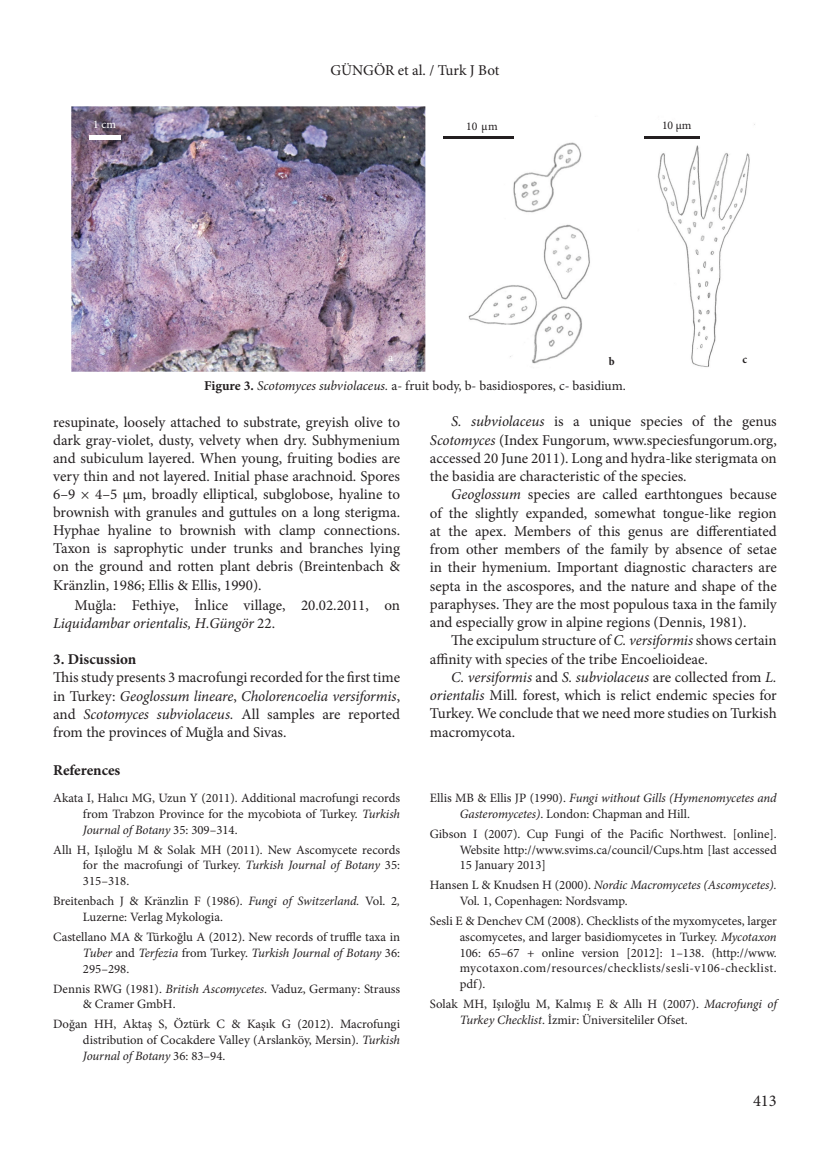
<style>
.page{position:relative;width:830px;height:1170px;background:#fff}
.page>*{position:absolute;margin:0;border:0;box-sizing:border-box;transform-origin:0 0}
.t1{font:16.5px "Minion Pro";color:#231f20}
.t2{font:15px/18.3px "Minion Pro";color:#231f20;text-align:justify}
.t3{font:700 15px "Minion Pro";color:#231f20}
.t4{font:13.5px "Minion Pro";color:#231f20}
.t5{font:12.75px/15.8px "Minion Pro";color:#231f20;text-align:justify}
.t6{font:italic 12.75px/15.8px "Minion Pro";letter-spacing:-.01em;color:#231f20}
.t7{font:11.7px "Minion Pro";color:#231f20}
.t8{font:11.7px "Minion Pro";color:#fff}
.t9{font:700 condensed 11.7px "Minion Pro";color:#231f20}
.s1{font-weight:700}
.s2{font-style:italic}
.s3{font-style:normal}
</style>
<div class="page">
<img style="left:468px;top:136px;width:122px;height:228px">
<img style="left:657px;top:124px;width:98px;height:243px">
<img style="left:71px;top:106px;width:354px;height:266px">
<hr style="left:89px;top:135px;width:31px;height:4px;background:#fff">
<hr style="left:442px;top:136px;width:71px;height:3px;background:#231f20">
<hr style="left:644px;top:136px;width:56px;height:3px;background:#231f20">
<img style="left:384px;top:341px;width:19px;height:25px">
<img style="left:738px;top:342px;width:17px;height:25px">
<p class="t2" style="left:330px;top:61px;width:170px">GÜNGÖR et al. / Turk J Bot</p>
<p class="t8" style="left:93px;top:117px;width:24px">1 cm</p>
<p class="t7" style="left:661px;top:118px;width:31px">10 µm</p>
<p class="t7" style="left:466px;top:118px;width:33px">10 µm</p>
<p class="t8" style="left:388px;top:349px;width:7px">a</p>
<p class="t9" style="left:608px;top:353px;width:7px">b</p>
<p class="t9" style="left:742px;top:351px;width:6px">c</p>
<p class="t4" style="left:204px;top:376px;width:423px"><span class="s1">Figure 3.</span> <span class="s2">Scotomyces subviolaceus.</span> a- fruit body, b- basidiospores, c- basidium.</p>
<p class="t2" style="left:53px;top:412px;width:348px">resupinate, loosely attached to substrate, greyish olive to dark gray-violet, dusty, velvety when dry. Subhymenium and subiculum layered. When young, fruiting bodies are very thin and not layered. Initial phase arachnoid. Spores 6–9 × 4–5 µm, broadly elliptical, subglobose, hyaline to brownish with granules and guttules on a long sterigma.<br>Hyphae hyaline to brownish with clamp connections.<br>Taxon is saprophytic under trunks and branches lying on the ground and rotten plant debris (Breintenbach &amp; Kränzlin, 1986; Ellis &amp; Ellis, 1990).</p>
<p class="t2" style="left:53px;top:596px;width:348px;text-indent:21px">Muğla: Fethiye, İnlice village, 20.02.2011, on<br><span class="s2">Liquidambar orientalis, H.Güngör</span> 22.</p>
<p class="t3" style="left:53px;top:649px;width:85px">3. Discussion</p>
<p class="t2" style="left:53px;top:668px;width:348px">This study presents 3 macrofungi recorded for the first time in Turkey: <span class="s2">Geoglossum lineare</span>, <span class="s2">Cholorencoelia versiformis</span>, and <span class="s2">Scotomyces subviolaceus.</span> All samples are reported from the provinces of Muğla and Sivas.</p>
<p class="t3" style="left:53px;top:759px;width:69px">References</p>
<p class="t5" style="left:83px;top:790px;width:318px;text-indent:-30px">Akata I, Halıcı MG, Uzun Y (2011). Additional macrofungi records from Trabzon Province for the mycobiota of Turkey. <span class="s2">Turkish Journal of Botany</span> 35: 309–314.</p>
<p class="t5" style="left:83px;top:841px;width:318px;text-indent:-30px">Allı H, Işıloğlu M &amp; Solak MH (2011). New Ascomycete records for the macrofungi of Turkey. <span class="s2">Turkish Journal of Botany</span> 35:<br>315–318.</p>
<p class="t5" style="left:83px;top:893px;width:318px;text-indent:-30px">Breitenbach J &amp; Kränzlin F (1986). <span class="s2">Fungi of Switzerland.</span> Vol. 2<span class="s2">,<br></span>Luzerne: Verlag Mykologia.</p>
<p class="t5" style="left:83px;top:929px;width:318px;text-indent:-30px">Castellano MA &amp; Türkoğlu A (2012). New records of truffle taxa in <span class="s2">Tuber</span> and <span class="s2">Terfezia</span> from Turkey. <span class="s2">Turkish Journal of Botany</span> 36:<br>295–298.</p>
<p class="t5" style="left:83px;top:980px;width:318px;text-indent:-30px">Dennis RWG (1981). <span class="s2">British Ascomycetes</span>. Vaduz, Germany: Strauss &amp; Cramer GmbH.</p>
<p class="t5" style="left:83px;top:1016px;width:318px;text-indent:-30px">Doğan HH, Aktaş S, Öztürk C &amp; Kaşık G (2012). Macrofungi distribution of Cocakdere Valley (Arslanköy, Mersin). <span class="s2">Turkish Journal of Botany</span> 36: 83–94.</p>
<p class="t2" style="left:429px;top:412px;width:348px;text-indent:21px"><span class="s2">S. subviolaceus</span> is a unique species of the genus <span class="s2">Scotomyces</span> (Index Fungorum, www.speciesfungorum.org, accessed 20 June 2011). Long and hydra-like sterigmata on the basidia are characteristic of the species.</p>
<p class="t2" style="left:429px;top:485px;width:348px;text-indent:21px"><span class="s2">Geoglossum</span> species are called earthtongues because of the slightly expanded, somewhat tongue-like region at the apex. Members of this genus are differentiated from other members of the family by absence of setae in their hymenium. Important diagnostic characters are septa in the ascospores, and the nature and shape of the paraphyses. They are the most populous taxa in the family and especially grow in alpine regions (Dennis, 1981).</p>
<p class="t2" style="left:429px;top:631px;width:348px;text-indent:21px">The excipulum structure of <span class="s2">C. versiformis</span> shows certain affinity with species of the tribe Encoelioideae.</p>
<p class="t2" style="left:429px;top:668px;width:348px;text-indent:21px"><span class="s2">C. versiformis</span> and <span class="s2">S. subviolaceus</span> are collected from <span class="s2">L. orientalis</span> Mill<span class="s2">.</span> forest, which is relict endemic species for Turkey. We conclude that we need more studies on Turkish macromycota.</p>
<p class="t6" style="left:459px;top:790px;width:318px;text-indent:-30px"><span class="s3">Ellis MB &amp; Ellis JP (1990).</span> Fungi without Gills (Hymenomycetes and<br>Gasteromycetes)<span class="s3">. London: Chapman and Hill.</span></p>
<p class="t5" style="left:459px;top:826px;width:318px;text-indent:-30px">Gibson I (2007). Cup Fungi of the Pacific Northwest. [online].<br>Website http://www.svims.ca/council/Cups.htm [last accessed 15 January 2013]</p>
<p class="t5" style="left:459px;top:877px;width:318px;text-indent:-30px">Hansen L &amp; Knudsen H (2000). <span class="s2">Nordic Macromycetes (Ascomycetes).<br></span>Vol. 1, Copenhagen: Nordsvamp.</p>
<p class="t5" style="left:459px;top:913px;width:318px;text-indent:-30px">Sesli E &amp; Denchev CM (2008). Checklists of the myxomycetes, larger ascomycetes, and larger basidiomycetes in Turkey. <span class="s2">Mycotaxon </span>106: 65–67 + online version [2012]: 1–138. (http://www. mycotaxon.com/resources/checklists/sesli-v106-checklist. pdf).</p>
<p class="t5" style="left:459px;top:996px;width:318px;text-indent:-30px">Solak MH, Işıloğlu M, Kalmış E &amp; Allı H (2007). <span class="s2">Macrofungi of<br>Turkey Checklist</span>. İzmir: Üniversiteliler Ofset.</p>
<p class="t1" style="left:752px;top:1089px;width:25px">413</p>
</div>
